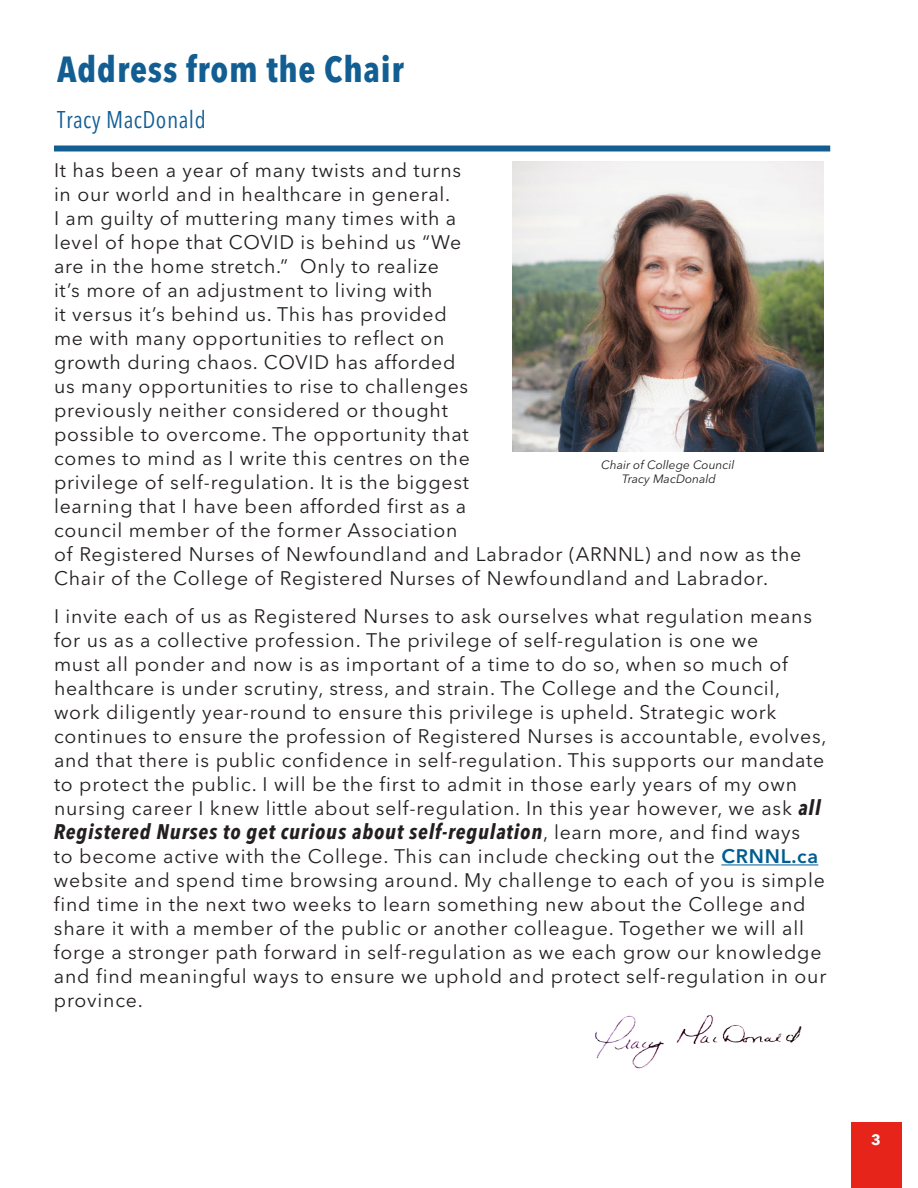
<style>
.page{position:relative;width:918px;height:1188px;background:#fff}
.page>*{position:absolute;margin:0;border:0;box-sizing:border-box;transform-origin:0 0}
.t1{font:700 condensed 36px "Avenir Next LT Pro";letter-spacing:.02em;color:#125e92}
.t2{font:condensed 24px "Avenir Next LT Pro";letter-spacing:.02em;color:#125e92}
.t3{font:italic 700 condensed 21px "Avenir Next LT Pro";letter-spacing:.04em;color:#231f20}
.t4{font:19.5px/24px "Avenir Next LT Pro";letter-spacing:.04em;color:#231f20}
.t5{font:700 15px "Avenir Next LT Pro";color:#fff}
.t6{font:italic 12px/13.5px "Avenir Next LT Pro";color:#231f20;text-align:center}
.s1{font-weight:700;font-style:italic;font-stretch:condensed;font-size:21px}
.s2{font-weight:400;font-style:normal;font-stretch:normal;font-size:19.5px}
.s3{font-weight:600;color:#005d91}
</style>
<div class="page">
<div style="left:851px;top:1122px;width:50px;height:66px;background:#e72419"></div>
<div style="left:54px;top:146px;width:776px;height:6px;background:#125e92"></div>
<img style="left:595px;top:1015px;width:207px;height:54px">
<hr style="left:721px;top:864px;width:97px;height:1px;background:#005d91">
<img style="left:513px;top:162px;width:310px;height:289px">
<h1 class="t1" style="left:57px;top:47px;width:348px">Address from the Chair</h1>
<p class="t2" style="left:57px;top:105px;width:150px">Tracy MacDonald</p>
<p class="t4" style="left:54px;top:158px;width:749px">It has been a year of many twists and turns<br>in our world and in healthcare in general.<br>I am guilty of muttering many times with a<br>level of hope that COVID is behind us “We<br>are in the home stretch.” Only to realize<br>it’s more of an adjustment to living with<br>it versus it’s behind us. This has provided<br>me with many opportunities to reflect on<br>growth during chaos. COVID has afforded<br>us many opportunities to rise to challenges<br>previously neither considered or thought<br>possible to overcome. The opportunity that<br>comes to mind as I write this centres on the<br>privilege of self-regulation. It is the biggest<br>learning that I have been afforded first as a<br>council member of the former Association<br>of Registered Nurses of Newfoundland and Labrador (ARNNL) and now as the Chair of the College of Registered Nurses of Newfoundland and Labrador.</p>
<p class="t4" style="left:54px;top:604px;width:774px">I invite each of us as Registered Nurses to ask ourselves what regulation means for us as a collective profession. The privilege of self-regulation is one we<br>must all ponder and now is as important of a time to do so, when so much of healthcare is under scrutiny, stress, and strain. The College and the Council, work diligently year-round to ensure this privilege is upheld. Strategic work continues to ensure the profession of Registered Nurses is accountable, evolves, and that there is public confidence in self-regulation. This supports our mandate to protect the public. I will be the first to admit in those early years of my own nursing career I knew little about self-regulation. In this year however, we ask <span class="s1">all</span></p>
<p class="t3" style="left:54px;top:819px;width:748px">Registered Nurses to get curious about self-regulation<span class="s2">, learn more, and find ways</span></p>
<p class="t4" style="left:54px;top:844px;width:774px">to become active with the College. This can include checking out the <span class="s3">CRNNL.ca </span>website and spend time browsing around. My challenge to each of you is simple find time in the next two weeks to learn something new about the College and share it with a member of the public or another colleague. Together we will all forge a stronger path forward in self-regulation as we each grow our knowledge and find meaningful ways to ensure we uphold and protect self-regulation in our province.</p>
<p class="t6" style="left:601px;top:458px;width:135px">Chair of College Council<br>Tracy MacDonald</p>
<p class="t5" style="left:871px;top:1131px;width:11px">3</p>
</div>
